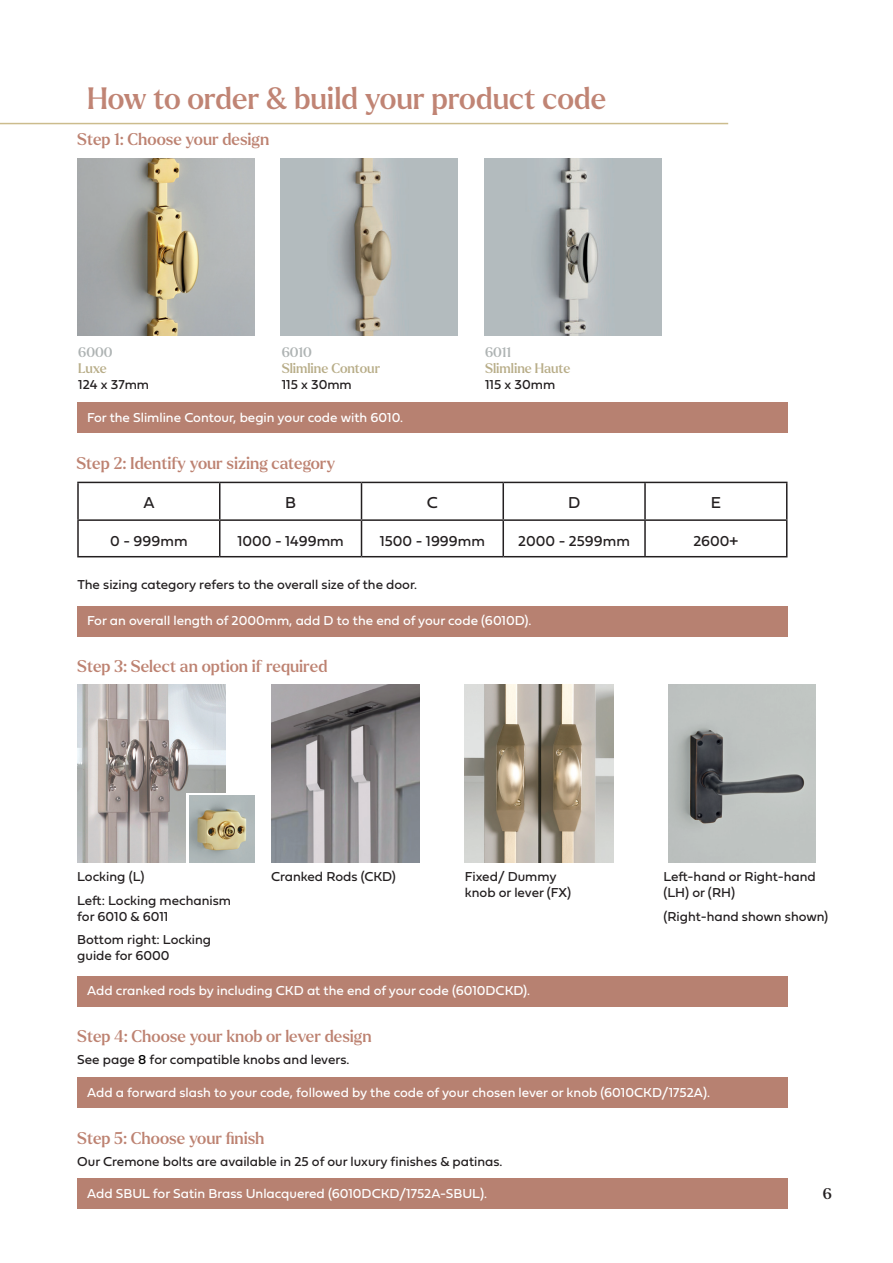
<style>
.page{position:relative;width:893px;height:1263px;background:#fff}
.page>*{position:absolute;margin:0;border:0;box-sizing:border-box;transform-origin:0 0}
.t1{font:500 30px "Larken";color:#c08474}
.t2{font:500 16.5px "Larken";color:#bd8271}
.t3{font:16.5px "Fieldwork Geo Regular";color:#231f20}
.t4{font:15px "Fieldwork Geo Regular";color:#231f20}
.t5{font:500 15px "Larken";color:#231f20}
.t6{font:13.5px/23.4px "Fieldwork Geo Regular";color:#231f20}
.t7{font:13.5px "Fieldwork Geo Regular";color:#fff}
.t8{font:500 13.5px "Larken";color:#b8ad88}
.t9{font:500 13.5px "Larken";color:#aeb3b3}
.s1{color:#000001}
</style>
<div class="page">
<div style="left:77px;top:606px;width:711px;height:30px;background:#b78171"></div>
<div style="left:77px;top:976px;width:711px;height:30px;background:#b78171"></div>
<div style="left:77px;top:1077px;width:710px;height:30px;background:#b78171"></div>
<div style="left:77px;top:1179px;width:710px;height:30px;background:#b78171"></div>
<div style="left:77px;top:402px;width:711px;height:30px;background:#b78171"></div>
<img style="left:77px;top:158px;width:177px;height:177px">
<img style="left:281px;top:158px;width:177px;height:177px">
<img style="left:484px;top:158px;width:177px;height:177px">
<hr style="left:0;top:123px;width:728px;height:1px;background:#ccbc8d">
<hr style="left:77px;top:482px;width:143px;height:1px;background:#231f20">
<hr style="left:77px;top:483px;width:2px;height:36px;background:#231f20">
<hr style="left:220px;top:482px;width:141px;height:1px;background:#231f20">
<hr style="left:219px;top:483px;width:1px;height:36px;background:#231f20">
<hr style="left:361px;top:482px;width:142px;height:1px;background:#231f20">
<hr style="left:361px;top:483px;width:1px;height:36px;background:#231f20">
<hr style="left:503px;top:482px;width:142px;height:1px;background:#231f20">
<hr style="left:502px;top:483px;width:2px;height:36px;background:#231f20">
<hr style="left:645px;top:482px;width:142px;height:1px;background:#231f20">
<hr style="left:644px;top:483px;width:2px;height:36px;background:#231f20">
<hr style="left:786px;top:483px;width:1px;height:36px;background:#231f20">
<hr style="left:77px;top:519px;width:143px;height:2px;background:#231f20">
<hr style="left:77px;top:521px;width:2px;height:35px;background:#231f20">
<hr style="left:220px;top:519px;width:141px;height:2px;background:#231f20">
<hr style="left:219px;top:521px;width:1px;height:35px;background:#231f20">
<hr style="left:361px;top:519px;width:142px;height:2px;background:#231f20">
<hr style="left:361px;top:521px;width:1px;height:35px;background:#231f20">
<hr style="left:503px;top:519px;width:142px;height:2px;background:#231f20">
<hr style="left:502px;top:521px;width:2px;height:35px;background:#231f20">
<hr style="left:645px;top:519px;width:142px;height:2px;background:#231f20">
<hr style="left:644px;top:521px;width:2px;height:35px;background:#231f20">
<hr style="left:786px;top:521px;width:1px;height:35px;background:#231f20">
<hr style="left:77px;top:556px;width:143px;height:1px;background:#231f20">
<hr style="left:220px;top:556px;width:141px;height:1px;background:#231f20">
<hr style="left:361px;top:556px;width:142px;height:1px;background:#231f20">
<hr style="left:503px;top:556px;width:142px;height:1px;background:#231f20">
<hr style="left:645px;top:556px;width:142px;height:1px;background:#231f20">
<img style="left:77px;top:685px;width:148px;height:177px">
<div style="left:187px;top:793px;width:68px;height:70px;background:#fff"></div>
<img style="left:189px;top:795px;width:65px;height:67px">
<img style="left:271px;top:685px;width:148px;height:177px">
<img style="left:668px;top:685px;width:148px;height:177px">
<img style="left:465px;top:685px;width:148px;height:177px">
<h1 class="t1" style="left:87px;top:79px;width:521px">How to order &amp; build your product code</h1>
<p class="t2" style="left:77px;top:128px;width:194px">Step 1: Choose your design</p>
<p class="t9" style="left:78px;top:343px;width:36px">6000</p>
<p class="t8" style="left:78px;top:359px;width:30px">Luxe</p>
<p class="t6" style="left:78px;top:372px;width:72px">124 x 37mm</p>
<p class="t9" style="left:282px;top:343px;width:32px">6010</p>
<p class="t8" style="left:282px;top:359px;width:100px">Slimline Contour</p>
<p class="t6" style="left:282px;top:372px;width:72px">115 x 30mm</p>
<p class="t7" style="left:87px;top:406px;width:317px">For the Slimline Contour, begin your code with 6010.</p>
<p class="t9" style="left:485px;top:343px;width:27px">6011</p>
<p class="t8" style="left:485px;top:359px;width:87px">Slimline Haute</p>
<p class="t6" style="left:485px;top:372px;width:72px">115 x 30mm</p>
<p class="t2" style="left:76px;top:452px;width:260px">Step 2: Identify your sizing category</p>
<p class="t3" style="left:144px;top:490px;width:13px">A</p>
<p class="t3" style="left:285px;top:490px;width:12px">B</p>
<p class="t3" style="left:427px;top:490px;width:13px">C</p>
<p class="t3" style="left:568px;top:490px;width:14px">D</p>
<p class="t3" style="left:711px;top:490px;width:12px">E</p>
<p class="t4" style="left:110px;top:529px;width:79px">0 - 999mm</p>
<p class="t4" style="left:237px;top:529px;width:108px">1000 - 1499mm</p>
<p class="t4" style="left:380px;top:529px;width:107px">1500 - 1999mm</p>
<p class="t4" style="left:518px;top:529px;width:113px">2000 - 2599mm</p>
<p class="t4" style="left:693px;top:529px;width:47px">2600+</p>
<p class="t6" style="left:77px;top:572px;width:341px">The sizing category refers to the overall size of the door.</p>
<p class="t7" style="left:87px;top:610px;width:446px">For an overall length of 2000mm, add D to the end of your code (6010D).</p>
<p class="t2" style="left:77px;top:655px;width:252px">Step 3: Select an option if required</p>
<p class="t6" style="left:77px;top:864px;width:155px">Locking (L)<br>Left: Locking mechanism</p>
<p class="t6" style="left:77px;top:904px;width:135px">for 6010 &amp; 6011<br>Bottom right: Locking</p>
<p class="t6" style="left:77px;top:944px;width:94px">guide for 6000</p>
<p class="t6" style="left:271px;top:864px;width:126px">Cranked Rods (CKD)</p>
<p class="t6" style="left:465px;top:868px;width:108px;line-height:16.2px">Fixed/ Dummy knob or lever (FX)</p>
<p class="t6" style="left:663px;top:868px;width:154px;line-height:16.2px">Left-hand or Right-hand (LH) or (RH)</p>
<p class="t6" style="left:663px;top:904px;width:166px">(Right-hand shown shown)</p>
<p class="t7" style="left:87px;top:980px;width:444px">Add cranked rods by including CKD at the end of your code (6010DCKD).</p>
<p class="t2" style="left:77px;top:1025px;width:296px">Step 4: Choose your knob or lever design</p>
<p class="t6" style="left:77px;top:1047px;width:274px">See page <span class="s1">8</span> for compatible knobs and levers.</p>
<p class="t7" style="left:87px;top:1082px;width:624px">Add a forward slash to your code, followed by the code of your chosen lever or knob (6010CKD/1752A).</p>
<p class="t2" style="left:77px;top:1127px;width:189px">Step 5: Choose your finish</p>
<p class="t6" style="left:77px;top:1149px;width:427px">Our Cremone bolts are available in 25 of our luxury finishes &amp; patinas.</p>
<p class="t7" style="left:87px;top:1182px;width:401px">Add SBUL for Satin Brass Unlacquered (6010DCKD/1752A-SBUL).</p>
<p class="t5" style="left:823px;top:1184px;width:11px">6</p>
</div>
